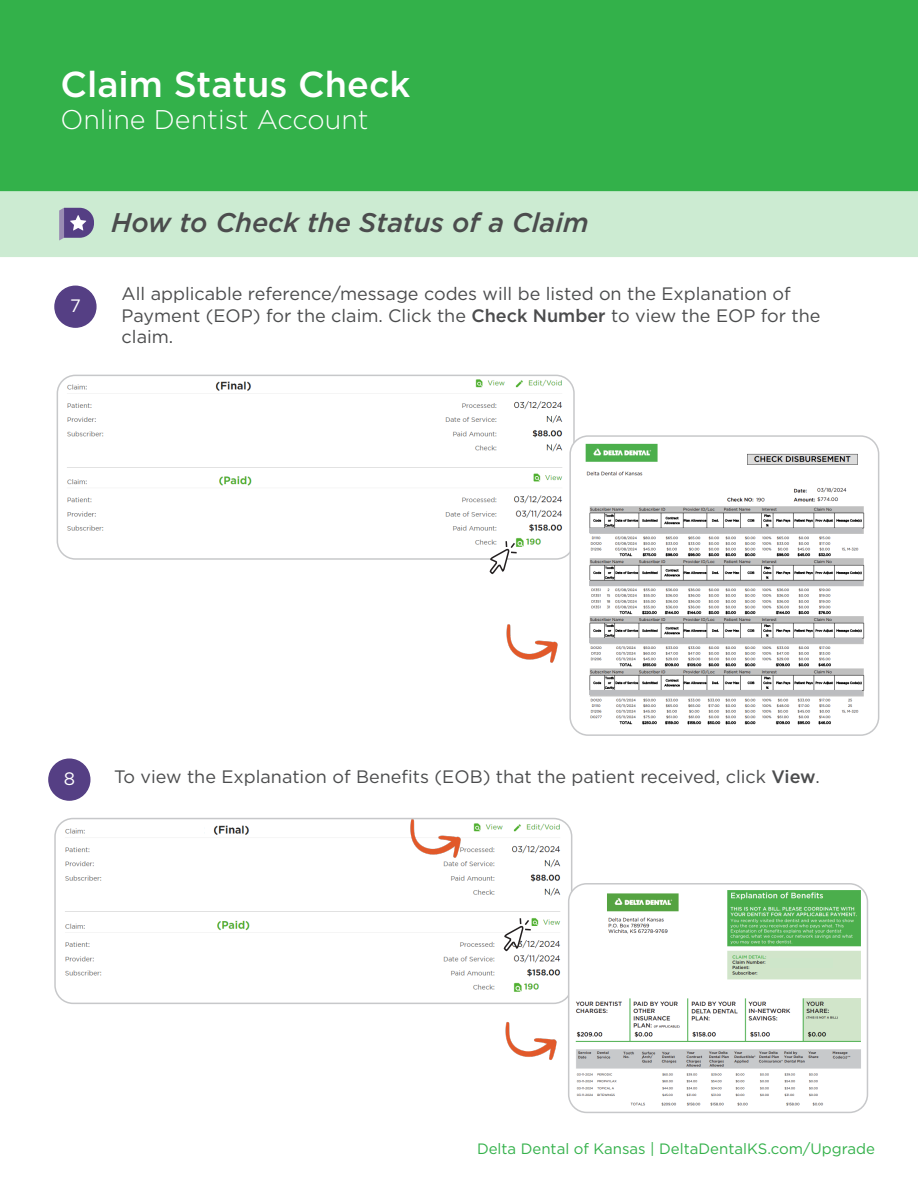
<style>
.page{position:relative;width:918px;height:1188px;background:#fff}
.page>*{position:absolute;margin:0;border:0;box-sizing:border-box;transform-origin:0 0}
.t1{font:500 36px "Gotham";color:#fff}
.t2{font:italic 500 27px "Gotham";color:#4b4c4d}
.t3{font:300 27px "Gotham";color:#fff}
.t4{font:18px/21.6px "Gotham";color:#4b4c4d}
.t5{font:18px "Gotham";color:#fff}
.t6{font:15px "Gotham";color:#33b14a}
.s1{font-weight:500}
</style>
<div class="page">
<div style="left:0;top:0;width:918px;height:191px;background:#33b14a"></div>
<div style="left:0;top:191px;width:918px;height:66px;background:#ccebd2"></div>
<svg style="left:59px;top:208px;width:35px;height:33px"></svg>
<div style="left:55px;top:286px;width:41px;height:41px;background:#553f84;border-radius:50%"></div>
<div style="left:54px;top:286px;width:43px;height:42px;border:2px solid #553f84;border-radius:50%"></div>
<img style="left:57px;top:375px;width:515px;height:182px">
<div style="left:57px;top:375px;width:518px;height:185px;border:2px solid #c7c8ca;border-radius:18px"></div>
<img style="left:506px;top:624px;width:52px;height:39px">
<img style="left:570px;top:436px;width:299px;height:289px">
<div style="left:569px;top:435px;width:310px;height:301px;border:2px solid #c7c8ca;border-radius:18px"></div>
<div style="left:49px;top:759px;width:41px;height:41px;background:#553f84;border-radius:50%"></div>
<div style="left:48px;top:758px;width:43px;height:43px;border:2px solid #553f84;border-radius:50%"></div>
<img style="left:57px;top:820px;width:515px;height:183px">
<div style="left:54px;top:818px;width:518px;height:186px;border:2px solid #c7c8ca;border-radius:18px"></div>
<img style="left:394px;top:817px;width:77px;height:62px">
<img style="left:569px;top:884px;width:298px;height:228px">
<div style="left:568px;top:883px;width:300px;height:230px;border:2px solid #c7c8ca;border-radius:18px"></div>
<img style="left:505px;top:1022px;width:52px;height:38px">
<div style="left:123px;top:381px;width:85px;height:11px;background:#fff"></div>
<div style="left:122px;top:475px;width:89px;height:9px;background:#fff"></div>
<div style="left:123px;top:400px;width:85px;height:42px;background:#fff"></div>
<div style="left:123px;top:492px;width:85px;height:42px;background:#fff"></div>
<div style="left:587px;top:492px;width:84px;height:11px;background:#fff"></div>
<div style="left:120px;top:823px;width:84px;height:13px;background:#fff"></div>
<div style="left:120px;top:844px;width:84px;height:43px;background:#fff"></div>
<div style="left:120px;top:918px;width:89px;height:11px;background:#fff"></div>
<div style="left:120px;top:935px;width:84px;height:43px;background:#fff"></div>
<div style="left:609px;top:947px;width:84px;height:42px;background:#fff"></div>
<div style="left:770px;top:958px;width:63px;height:10px;background:#cee6ca"></div>
<svg style="left:489px;top:541px;width:28px;height:34px"></svg>
<svg style="left:503px;top:918px;width:28px;height:35px"></svg>
<div style="left:590px;top:528px;width:272px;height:5px;background:#bcbdc0"></div>
<hr style="left:590px;top:581px;width:272px;height:4px;background:#bcbdc0">
<hr style="left:590px;top:639px;width:272px;height:4px;background:#bcbdc0">
<hr style="left:590px;top:691px;width:272px;height:4px;background:#bcbdc0">
<p class="t1" style="left:60px;top:61px;width:352px">Claim Status Check</p>
<p class="t3" style="left:60px;top:103px;width:310px">Online Dentist Account</p>
<p class="t5" style="left:70px;top:295px;width:12px">7</p>
<p class="t2" style="left:111px;top:205px;width:479px">How to Check the Status of a Claim</p>
<p class="t4" style="left:122px;top:282px;width:700px">All applicable reference/message codes will be listed on the Explanation of<br>Payment (EOP) for the claim. Click the <span class="s1">Check Number</span> to view the EOP for the claim.</p>
<p class="t5" style="left:64px;top:767px;width:13px">8</p>
<p class="t4" style="left:114px;top:766px;width:707px">To view the Explanation of Benefits (EOB) that the patient received, click <span class="s1">View</span>.</p>
<p class="t6" style="left:477px;top:1139px;width:400px">Delta Dental of Kansas | DeltaDentalKS.com/Upgrade</p>
</div>
